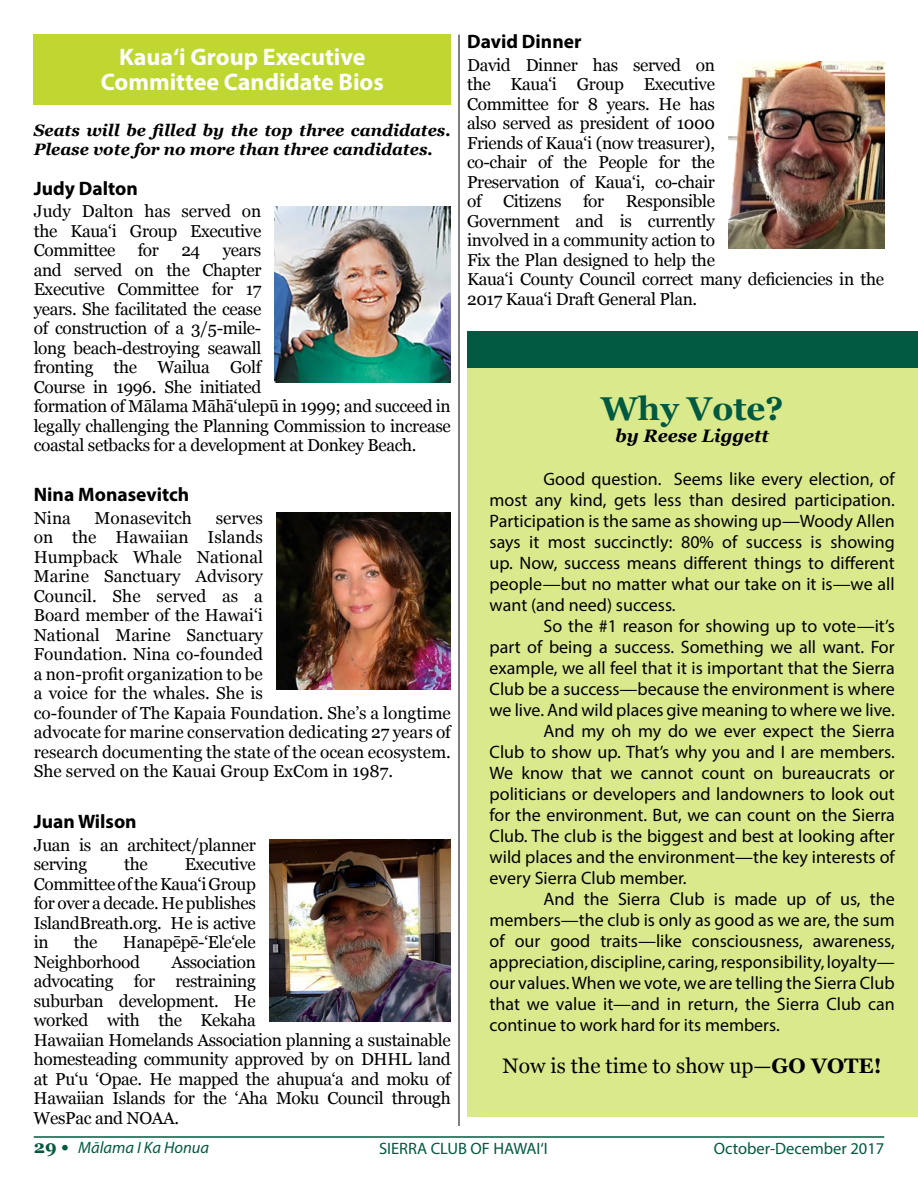
<style>
.page{position:relative;width:918px;height:1188px;background:#fff}
.page>*{position:absolute;margin:0;border:0;box-sizing:border-box;transform-origin:0 0}
.t1{font:700 33px "Georgia";color:#005940}
.t2{font:700 24px/25.5px "Myriad Pro";color:#fff;text-align:center}
.t3{font:21px "Georgia";color:#000}
.t4{font:700 19.5px "Myriad Pro";color:#000}
.t5{font:18px/21px "Myriad Pro";color:#000;text-align:justify}
.t6{font:italic 700 18px "Georgia";color:#000}
.t7{font:17.25px/19.5px "Georgia";letter-spacing:-.02em;color:#000}
.t8{font:17.25px/19.5px "Georgia";color:#000}
.t9{font:italic 700 16.5px/19.5px "Georgia";color:#000}
.t10{font:16.5px "Myriad Pro";color:#005940}
.t11{font:italic 16.5px "Myriad Pro";color:#005940}
.s1{font-weight:700}
.s2{font-family:"Georgia";font-weight:700;font-style:normal;font-size:18px}
</style>
<div class="page">
<div style="left:467px;top:368px;width:451px;height:748px;background:#dbe98d"></div>
<hr style="left:34px;top:1136px;width:850px;height:2px;background:#005940">
<div style="left:34px;top:34px;width:417px;height:71px;background:#bfd730"></div>
<img style="left:275px;top:207px;width:176px;height:176px">
<img style="left:276px;top:513px;width:175px;height:176px">
<img style="left:269px;top:840px;width:182px;height:181px">
<img style="left:729px;top:62px;width:155px;height:186px">
<div style="left:467px;top:331px;width:451px;height:37px;background:#005940"></div>
<hr style="left:459px;top:35px;width:1px;height:1091px;background:#000">
<h2 class="t2" style="left:101px;top:43px;width:285px">Kaua‘i Group Executive<br>Committee Candidate Bios</h2>
<p class="t9" style="left:34px;top:119px;width:419px">Seats will be filled by the top three candidates.<br>Please vote for no more than three candidates.</p>
<p class="t4" style="left:34px;top:176px;width:106px">Judy Dalton</p>
<p class="t7" style="left:34px;top:201px;width:229px;text-align:justify">Judy Dalton has served on the Kaua‘i Group Executive Committee</p>
<p class="t7" style="left:138px;top:240px;width:23px">for</p>
<p class="t7" style="left:181px;top:240px;width:21px">24</p>
<p class="t7" style="left:34px;top:240px;width:419px;text-indent:189px">years<br>and served on the Chapter<br>Executive Committee for 17<br>years. She facilitated the cease<br>of construction of a 3/5-mile-<br>long beach-destroying seawall<br>fronting the Wailua Golf<br>Course in 1996. She initiated<br>formation of Mālama Māhā‘ulepū in 1999; and succeed in legally challenging the Planning Commission to increase coastal setbacks for a development at Donkey Beach.</p>
<p class="t4" style="left:34px;top:482px;width:157px">Nina Monasevitch</p>
<p class="t7" style="left:34px;top:508px;width:39px">Nina</p>
<p class="t8" style="left:95px;top:508px;width:99px">Monasevitch</p>
<p class="t8" style="left:34px;top:508px;width:419px;text-indent:182px">serves<br>on the Hawaiian Islands<br>Humpback Whale National<br>Marine Sanctuary Advisory<br>Council. She served as a<br>Board member of the Hawaiʻi<br>National Marine Sanctuary<br>Foundation. Nina co-founded<br>a non-profit organization to be<br>a voice for the whales. She is<br>co-founder of The Kapaia Foundation. She’s a longtime advocate for marine conservation dedicating 27 years of research documenting the state of the ocean ecosystem.<br>She served on the Kauai Group ExCom in 1987.</p>
<p class="t4" style="left:34px;top:809px;width:104px">Juan Wilson</p>
<p class="t7" style="left:34px;top:835px;width:224px">Juan is an architect/planner serving</p>
<p class="t7" style="left:124px;top:854px;width:25px">the</p>
<p class="t7" style="left:34px;top:854px;width:224px;text-align:justify;text-indent:151px">Executive CommitteeoftheKauaʻiGroup for over a decade. He publishes IslandBreath.org. He is active in</p>
<p class="t7" style="left:34px;top:932px;width:224px;text-indent:89px">Hanapēpē-ʻEleʻele<br>Neighborhood</p>
<p class="t7" style="left:74px;top:932px;width:25px">the</p>
<p class="t7" style="left:34px;top:951px;width:419px;text-indent:138px">Association<br>advocating for restraining<br>suburban development. He<br>worked with the Kekaha<br>Hawaiian Homelands Association planning a sustainable homesteading community approved by on DHHL land at Puʻu ʻOpae. He mapped the ahupuaʻa and moku of Hawaiian Islands for the ʻAha Moku Council through WesPac and NOAA.</p>
<p class="t4" style="left:467px;top:29px;width:116px">David Dinner</p>
<p class="t7" style="left:467px;top:54px;width:419px">David Dinner has served on<br>the Kauaʻi Group Executive<br>Committee for 8 years. He has<br>also served as president of 1000<br>Friends of Kauaʻi (now treasurer),<br>co-chair of the People for the<br>Preservation of Kauaʻi, co-chair<br>of Citizens for Responsible<br>Government and is currently<br>involved in a community action to<br>Fix the Plan designed to help the<br>Kauaʻi County Council correct many deficiencies in the<br>2017 Kauaʻi Draft General Plan.</p>
<h1 class="t1" style="left:601px;top:384px;width:184px">Why Vote?</h1>
<p class="t6" style="left:615px;top:422px;width:155px">by Reese Liggett</p>
<p class="t5" style="left:490px;top:468px;width:407px;text-indent:54px">Good question. Seems like every election, of most any kind, gets less than desired participation.<br>Participation is the same as showing up—Woody Allen says it most succinctly: 80% of success is showing up. Now, success means different things to different people—but no matter what our take on it is—we all want (and need) success.</p>
<p class="t5" style="left:544px;top:615px;width:353px">So the #1 reason for showing up to vote—it’s</p>
<p class="t5" style="left:490px;top:636px;width:407px">part of being a success. Something we all want. For</p>
<p class="t5" style="left:490px;top:657px;width:407px">example, we all feel that it is important that the Sierra</p>
<p class="t5" style="left:490px;top:678px;width:407px">Club be a success—because the environment is where</p>
<p class="t5" style="left:490px;top:699px;width:407px">we live. And wild places give meaning to where we live.</p>
<p class="t5" style="left:544px;top:720px;width:353px">And my oh my do we ever expect the Sierra</p>
<p class="t5" style="left:490px;top:741px;width:407px">Club to show up. That’s why you and I are members.</p>
<p class="t5" style="left:490px;top:762px;width:407px">We know that we cannot count on bureaucrats or</p>
<p class="t5" style="left:490px;top:783px;width:407px">politicians or developers and landowners to look out</p>
<p class="t5" style="left:490px;top:804px;width:407px">for the environment. But, we can count on the Sierra</p>
<p class="t5" style="left:490px;top:825px;width:407px">Club. The club is the biggest and best at looking after</p>
<p class="t5" style="left:490px;top:846px;width:407px">wild places and the environment—the key interests of</p>
<p class="t5" style="left:490px;top:867px;width:199px">every Sierra Club member.</p>
<p class="t5" style="left:544px;top:888px;width:353px">And the Sierra Club is made up of us, the</p>
<p class="t5" style="left:490px;top:909px;width:407px">members—the club is only as good as we are, the sum</p>
<p class="t5" style="left:490px;top:930px;width:407px">of our good traits—like consciousness, awareness,</p>
<p class="t5" style="left:490px;top:951px;width:407px">appreciation, discipline, caring, responsibility, loyalty—</p>
<p class="t5" style="left:490px;top:972px;width:407px">our values. When we vote, we are telling the Sierra Club</p>
<p class="t5" style="left:490px;top:993px;width:407px">that we value it—and in return, the Sierra Club can</p>
<p class="t5" style="left:490px;top:1014px;width:292px">continue to work hard for its members.</p>
<p class="t3" style="left:503px;top:1050px;width:381px">Now is the time to show up—<span class="s1">GO VOTE!</span></p>
<p class="t11" style="left:34px;top:1137px;width:177px"><span class="s2">29 •</span> Mālama I Ka Honua</p>
<p class="t10" style="left:379px;top:1138px;width:170px">SIERRA CLUB OF HAWAI‘I</p>
<p class="t10" style="left:714px;top:1138px;width:172px">October-December 2017</p>
</div>
